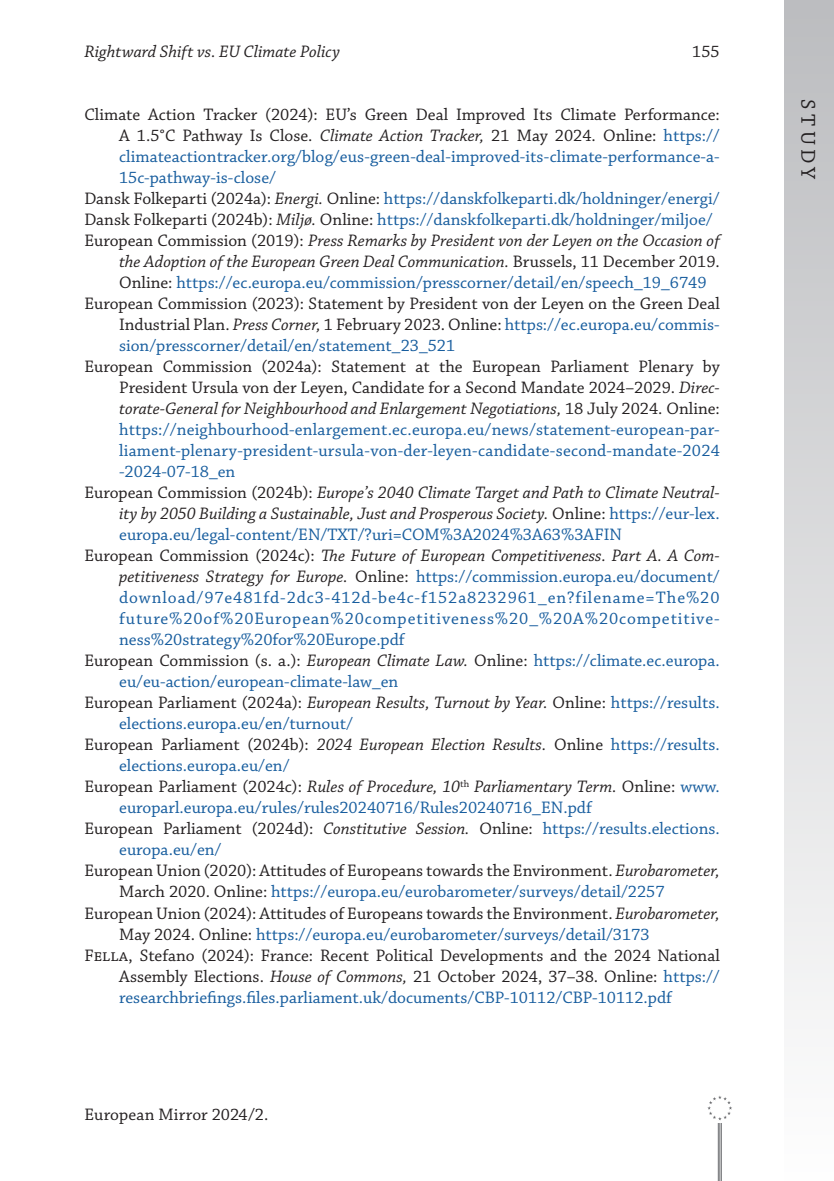
<style>
.page{position:relative;width:834px;height:1181px;background:#fff}
.page>*{position:absolute;margin:0;border:0;box-sizing:border-box;transform-origin:0 0}
.t1{font:21px "Chaparral Pro";letter-spacing:.21em;color:#231f20}
._6__Bibliography_item{font:17.5px/21px "Chaparral Pro";color:#175d9e}
._6__Bibliography_item-2{font:17.5px/21px "Chaparral Pro";color:#231f20;text-align:justify}
._6__Bibliography_item-3{font:italic 17.5px/21px "Chaparral Pro";color:#231f20;text-align:justify}
.s1{color:#231f20}
.s2{font-style:italic;color:#231f20}
.s3{font-style:normal}
.s4{font-style:normal;color:#175d9e}
.s5{font-style:italic}
.s6{color:#175d9e}
</style>
<div class="page">
<div style="left:784px;top:0;width:49px;height:1181px;background:linear-gradient(to bottom,#bbbcbf,#fefefe)"></div>
<hr style="left:717px;top:1107px;width:1px;height:74px;background:#6c6d70">
<hr style="left:719px;top:1107px;width:1px;height:74px;background:#6c6d70">
<hr style="left:720px;top:1107px;width:1px;height:74px;background:#6c6d70">
<div style="left:704px;top:1093px;width:30px;height:29px;background:#fff"></div>
<svg style="left:707px;top:1095px;width:25px;height:25px"></svg>
<p class="_6__Bibliography_item-3" style="left:84px;top:42px;width:257px">Rightward Shift vs. EU Climate Policy</p>
<p class="_6__Bibliography_item-2" style="left:692px;top:42px;width:29px">155</p>
<p class="_6__Bibliography_item" style="left:119px;top:105px;width:602px;text-align:justify;text-indent:-35px"><span class="s1">Climate Action Tracker (2024): EU’s Green Deal Improved Its Climate Performance:<br>A 1.5°C Pathway Is Close.</span> <span class="s2">Climate Action Tracker,</span> <span class="s1">21 May 2024. Online:</span> https:// climateactiontracker.org/blog/eus-green-deal-improved-its-climate-performance-a-15c-pathway-is-close/</p>
<p class="_6__Bibliography_item" style="left:84px;top:189px;width:636px"><span class="s1">Dansk Folkeparti (2024a):</span> <span class="s2">Energi.</span> <span class="s1">Online:</span> https://danskfolkeparti.dk/holdninger/energi/</p>
<p class="_6__Bibliography_item" style="left:84px;top:210px;width:629px"><span class="s1">Dansk Folkeparti (2024b):</span> <span class="s2">Miljø.</span> <span class="s1">Online:</span> https://danskfolkeparti.dk/holdninger/miljoe/</p>
<p class="_6__Bibliography_item-3" style="left:119px;top:231px;width:602px;text-indent:-35px"><span class="s3">European Commission (2019):</span> Press Remarks by President von der Leyen on the Occasion of the Adoption of the European Green Deal Communication. <span class="s3">Brussels, 11 December 2019.<br>Online:</span> <span class="s4">https://ec.europa.eu/commission/presscorner/detail/en/speech_19_6749</span></p>
<p class="_6__Bibliography_item-2" style="left:119px;top:294px;width:602px;text-indent:-35px">European Commission (2023): Statement by President von der Leyen on the Green Deal Industrial Plan. <span class="s5">Press Corner,</span> 1 February 2023. Online: <span class="s6">https://ec.europa.eu/commis&shy;sion/presscorner/detail/en/statement_23_521</span></p>
<p class="_6__Bibliography_item" style="left:119px;top:357px;width:602px;text-align:justify;text-indent:-35px"><span class="s1">European Commission (2024a): Statement at the European Parliament Plenary by President Ursula von der Leyen, Candidate for a Second Mandate 2024–2029.</span> <span class="s2">Direc&shy;torate-General for Neighbourhood and Enlargement Negotiations,</span> <span class="s1">18 July 2024. Online: </span>https://neighbourhood-enlargement.ec.europa.eu/news/statement-european-par&shy;liament-plenary-president-ursula-von-der-leyen-candidate-second-mandate-2024 -2024-07-18_en</p>
<p class="_6__Bibliography_item-3" style="left:119px;top:483px;width:602px;text-indent:-35px"><span class="s3">European Commission (2024b):</span> Europe’s 2040 Climate Target and Path to Climate Neutral&shy;ity by 2050 Building a Sustainable, Just and Prosperous Society. <span class="s3">Online:</span> <span class="s4">https://eur-lex. europa.eu/legal-content/EN/TXT/?uri=COM%3A2024%3A63%3AFIN</span></p>
<p class="_6__Bibliography_item" style="left:119px;top:546px;width:602px;text-align:justify;text-indent:-35px"><span class="s1">European Commission (2024c):</span> <span class="s2">The Future of European Competitiveness. Part A. A Com&shy;petitiveness Strategy for Europe.</span> <span class="s1">Online:</span> https://commission.europa.eu/document/ download/97e481fd-2dc3-412d-be4c-f152a8232961_en?filename=The%20 future%20of%20European%20competitiveness%20_%20A%20competitive&shy;ness%20strategy%20for%20Europe.pdf</p>
<p class="_6__Bibliography_item" style="left:119px;top:651px;width:602px;text-indent:-35px"><span class="s1">European Commission (s. a.):</span> <span class="s2">European Climate Law.</span> <span class="s1">Online:</span> https://climate.ec.europa. eu/eu-action/european-climate-law_en</p>
<p class="_6__Bibliography_item" style="left:119px;top:693px;width:602px;text-indent:-35px"><span class="s1">European Parliament (2024a):</span> <span class="s2">European Results, Turnout by Year.</span> <span class="s1">Online:</span> https://results. elections.europa.eu/en/turnout/</p>
<p class="_6__Bibliography_item" style="left:119px;top:735px;width:602px;text-indent:-35px"><span class="s1">European Parliament (2024b):</span> <span class="s2">2024 European Election Results.</span> <span class="s1">Online</span> https://results. elections.europa.eu/en/</p>
<p class="_6__Bibliography_item" style="left:119px;top:777px;width:602px;text-indent:-35px"><span class="s1">European Parliament (2024c):</span> <span class="s2">Rules of Procedure, 10</span><sup>th</sup> <span class="s2">Parliamentary Term.</span> <span class="s1">Online:</span> www. europarl.europa.eu/rules/rules20240716/Rules20240716_EN.pdf</p>
<p class="_6__Bibliography_item" style="left:119px;top:819px;width:602px;text-indent:-35px"><span class="s1">European Parliament (2024d):</span> <span class="s2">Constitutive Session.</span> <span class="s1">Online:</span> https://results.elections. europa.eu/en/</p>
<p class="_6__Bibliography_item-2" style="left:119px;top:861px;width:602px;text-indent:-35px">European Union (2020): Attitudes of Europeans towards the Environment. <span class="s5">Eurobarometer,<br></span>March 2020. Online: <span class="s6">https://europa.eu/eurobarometer/surveys/detail/2257</span></p>
<p class="_6__Bibliography_item-2" style="left:119px;top:903px;width:602px;text-indent:-35px">European Union (2024): Attitudes of Europeans towards the Environment. <span class="s5">Eurobarometer,<br></span>May 2024. Online: <span class="s6">https://europa.eu/eurobarometer/surveys/detail/3173</span></p>
<p class="_6__Bibliography_item-2" style="left:119px;top:945px;width:602px;text-indent:-35px">Fella, Stefano (2024): France: Recent Political Developments and the 2024 National Assembly Elections. <span class="s5">House of Commons,</span> 21 October 2024, 37–38. Online: <span class="s6">https:// researchbriefings.files.parliament.uk/documents/CBP-10112/CBP-10112.pdf</span></p>
<p class="_6__Bibliography_item-2" style="left:84px;top:1105px;width:185px">European Mirror 2024/2.</p>
<p class="t1" style="left:819px;top:99px;width:82px;rotate:90deg">STUDY</p>
</div>
